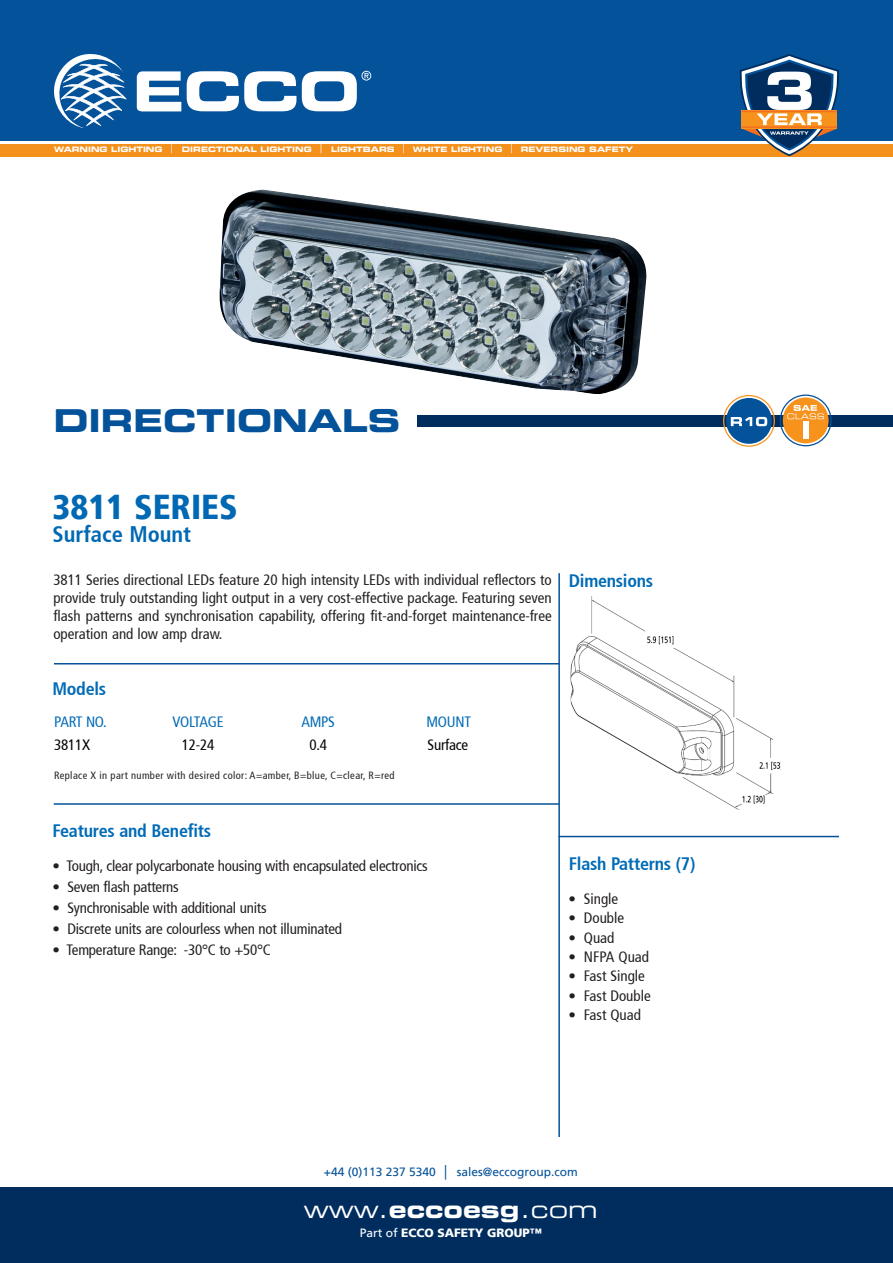
<style>
.page{position:relative;width:893px;height:1263px;background:#fff}
.page>*{position:absolute;margin:0;border:0;box-sizing:border-box;transform-origin:0 0}
.t1{font:900 condensed 34.5px "Frutiger 77";color:#0168b3}
.t2{font:31.5px "Eurostile LT Std Bold Ex 2";color:#04529a}
.t3{font:24px "Eurostile LT Std Ex 2";color:#fff}
.t4{font:700 condensed 22.5px "Frutiger 67";color:#0168b3}
.t5{font:700 condensed 18px "Frutiger 67";letter-spacing:-.015em;color:#006bb6}
.t6{font:condensed 15px/18px "Frutiger 57";letter-spacing:-.015em;color:#231f20;text-align:justify}
.t7{font:condensed 15px "Frutiger 57";letter-spacing:-.015em;color:#040503}
.t8{font:condensed 15px "Frutiger 57";letter-spacing:-.015em;color:#006bb6}
.t9{font:condensed 15px "Frutiger 57";letter-spacing:-.035em;color:#006bb6}
.t10{font:12px "Frutiger LT";color:#04529a}
.t11{font:900 12px "Frutiger LT";color:#fff}
.Body_text{font:condensed 10.5px "Frutiger 57";letter-spacing:.035em;color:#231f20}
.t12{font:7.5px "Eurostile LT Std Bold Ex 2";color:#fff}
.s1{font-family:"Arial"}
.s2{font-family:"Eurostile LT Std Bold Ex 2"}
.s3{font-weight:400}
</style>
<div class="page">
<div style="left:417px;top:415px;width:476px;height:11px;background:#002d5e"></div>
<div style="left:0;top:0;width:893px;height:140px;background:#04529a"></div>
<svg style="left:137px;top:71px;width:44px;height:41px"></svg>
<svg style="left:187px;top:71px;width:109px;height:40px"></svg>
<svg style="left:54px;top:54px;width:72px;height:74px"></svg>
<svg style="left:302px;top:71px;width:69px;height:40px"></svg>
<div style="left:0;top:1187px;width:893px;height:76px;background:#002d5e"></div>
<div style="left:0;top:144px;width:893px;height:12px;background:#f4911d"></div>
<svg style="left:740px;top:54px;width:99px;height:102px"></svg>
<hr style="left:558px;top:573px;width:2px;height:564px;background:#04529a">
<hr style="left:54px;top:663px;width:505px;height:1px;background:#04529a">
<hr style="left:54px;top:803px;width:505px;height:2px;background:#04529a">
<hr style="left:558px;top:836px;width:281px;height:1px;background:#04529a">
<svg style="left:723px;top:394px;width:109px;height:53px"></svg>
<img style="left:219px;top:190px;width:428px;height:204px">
<img style="left:570px;top:596px;width:211px;height:214px">
<p class="t12" style="left:54px;top:144px;width:581px">WARNING LIGHTING <sup>│</sup> DIRECTIONAL LIGHTING <sup>│</sup> LIGHTBARS <sup>│</sup> WHITE LIGHTING <sup>│</sup> REVERSING SAFETY</p>
<p class="t2" style="left:53px;top:399px;width:349px">DIRECTIONALS</p>
<p class="t1" style="left:52px;top:486px;width:187px">3811 SERIES</p>
<p class="t4" style="left:52px;top:521px;width:140px">Surface Mount</p>
<p class="t6" style="left:53px;top:571px;width:500px">3811 Series directional LEDs feature 20 high intensity LEDs with individual reflectors to provide truly outstanding light output in a very cost-effective package. Featuring seven flash patterns and synchronisation capability, offering fit-and-forget maintenance-free operation and low amp draw.</p>
<p class="t5" style="left:52px;top:678px;width:55px">Models</p>
<p class="t8" style="left:54px;top:713px;width:54px">PART NO.</p>
<p class="t9" style="left:173px;top:713px;width:53px">VOLTAGE</p>
<p class="t8" style="left:301px;top:713px;width:35px">AMPS</p>
<p class="t8" style="left:426px;top:713px;width:46px">MOUNT</p>
<p class="t7" style="left:54px;top:736px;width:37px">3811X</p>
<p class="t7" style="left:182px;top:736px;width:34px">12-24</p>
<p class="t7" style="left:309px;top:736px;width:19px">0.4</p>
<p class="t7" style="left:428px;top:736px;width:42px">Surface</p>
<p class="Body_text" style="left:54px;top:769px;width:342px">Replace X in part number with desired color: A=amber, B=blue, C=clear, R=red</p>
<p class="t5" style="left:52px;top:820px;width:160px">Features and Benefits</p>
<p class="t6" style="left:53px;top:857px;width:377px">• Tough, clear polycarbonate housing with encapsulated electronics</p>
<p class="t6" style="left:53px;top:878px;width:128px">• Seven flash patterns</p>
<p class="t6" style="left:53px;top:899px;width:216px">• Synchronisable with additional units</p>
<p class="t6" style="left:53px;top:920px;width:291px">• Discrete units are colourless when not illuminated</p>
<p class="t6" style="left:53px;top:941px;width:220px">• Temperature Range: -30°C to +50°C</p>
<p class="t5" style="left:569px;top:570px;width:86px">Dimensions</p>
<p class="t5" style="left:569px;top:853px;width:128px">Flash Patterns (7)</p>
<p class="t6" style="left:568px;top:890px;width:51px">• Single</p>
<p class="t6" style="left:568px;top:909px;width:57px">• Double</p>
<p class="t6" style="left:568px;top:929px;width:47px">• Quad</p>
<p class="t6" style="left:568px;top:948px;width:82px">• NFPA Quad</p>
<p class="t6" style="left:568px;top:967px;width:78px">• Fast Single</p>
<p class="t6" style="left:568px;top:986px;width:84px">• Fast Double</p>
<p class="t6" style="left:568px;top:1006px;width:74px">• Fast Quad</p>
<p class="t10" style="left:324px;top:1165px;width:255px">+44 (0)113 237 5340 <span class="s1">│</span> sales@eccogroup.com</p>
<p class="t3" style="left:304px;top:1193px;width:296px">www.<span class="s2">eccoesg</span>.com</p>
<p class="t11" style="left:360px;top:1226px;width:184px"><span class="s3">Part of</span> ECCO SAFETY GROUP™</p>
</div>
